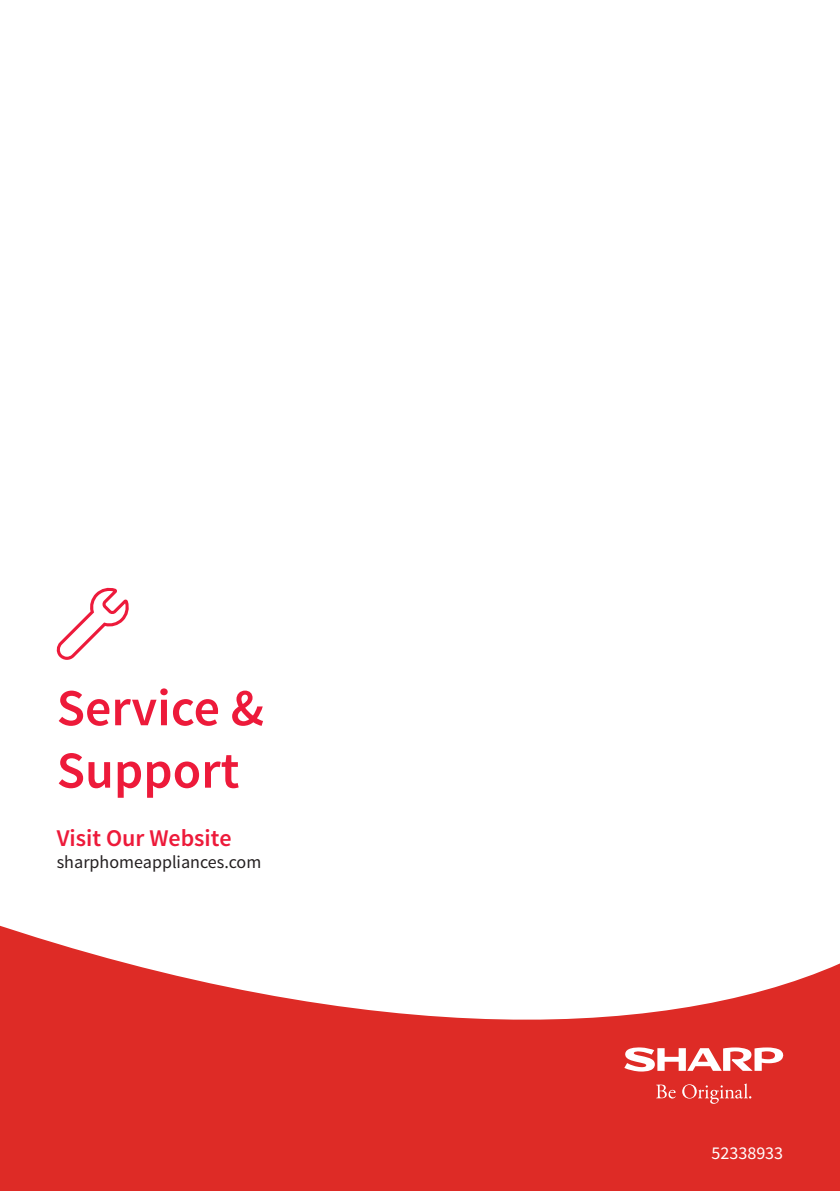
<style>
.page{position:relative;width:840px;height:1191px;background:#fff}
.page>*{position:absolute;margin:0;border:0;box-sizing:border-box;transform-origin:0 0}
.Servis_-_Support{font:600 52px "Source Sans Pro";color:#ed1a3a}
.Visit_Our_Website{font:600 24px "Source Sans Pro";color:#ed1a3a}
.adres_siyah{font:18px "Source Sans Pro";color:#231f20}
.IB_kodu{font:18px "Source Sans Pro";color:#fff}
</style>
<div class="page">
<svg style="left:0;top:925px;width:839px;height:266px;fill:#de2b26"></svg>
<svg style="left:624px;top:1047px;width:160px;height:24px"></svg>
<svg style="left:655px;top:1084px;width:20px;height:14px"></svg>
<svg style="left:681px;top:1083px;width:70px;height:20px"></svg>
<svg style="left:56px;top:587px;width:73px;height:73px"></svg>
<p class="Servis_-_Support" style="left:57px;top:675px;width:208px">Service &amp;</p>
<p class="Servis_-_Support" style="left:57px;top:737px;width:184px">Support</p>
<p class="Visit_Our_Website" style="left:57px;top:823px;width:176px">Visit Our Website</p>
<p class="adres_siyah" style="left:57px;top:850px;width:206px">sharphomeappliances.com</p>
<p class="IB_kodu" style="left:711px;top:1142px;width:73px">52338933</p>
</div>
